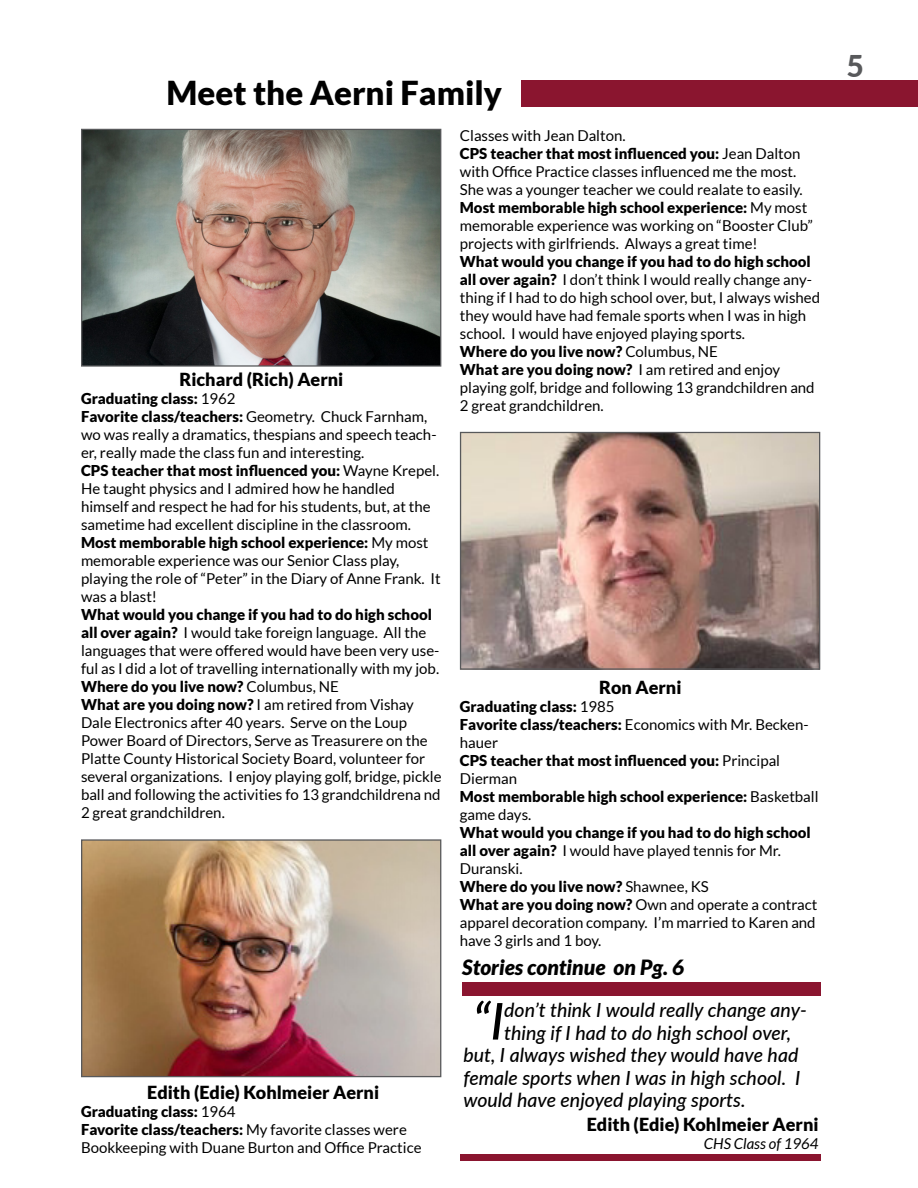
<style>
.page{position:relative;width:918px;height:1188px;background:#fff}
.page>*{position:absolute;margin:0;border:0;box-sizing:border-box;transform-origin:0 0}
.t1{font:italic 500 50.85px "Lato";color:#000}
.t2{font:900 33px "Lato";color:#000}
.t3{font:800 30px "Lato";color:#58595b}
.t4{font:italic 900 21px "Lato";color:#000}
.t5{font:italic 500 19.5px "Lato";color:#000}
.t6{font:900 18px "Lato";color:#000}
.t7{font:15px/18px "Lato";color:#000}
.t8{font:900 15px/18px "Lato";color:#000}
.t9{font:italic 15px "Lato";color:#000}
.s1{font-weight:900}
.s2{font-weight:400}
</style>
<div class="page">
<div style="left:521px;top:80px;width:397px;height:27px;background:#8a152f"></div>
<img style="left:83px;top:131px;width:356px;height:234px">
<div style="left:81px;top:129px;width:360px;height:238px;border:1px solid #58595b"></div>
<img style="left:83px;top:841px;width:356px;height:234px">
<div style="left:81px;top:839px;width:360px;height:238px;border:1px solid #58595b"></div>
<img style="left:462px;top:434px;width:356px;height:234px">
<div style="left:460px;top:432px;width:360px;height:238px;border:1px solid #58595b"></div>
<div style="left:462px;top:982px;width:359px;height:13px;background:#8a152f"></div>
<div style="left:460px;top:1154px;width:361px;height:7px;background:#8a152f"></div>
<h2 class="t2" style="left:167px;top:74px;width:337px">Meet the Aerni Family</h2>
<p class="t6" style="left:179px;top:369px;width:165px">Richard (Rich) Aerni</p>
<p class="t7" style="left:81px;top:390px;width:361px"><span class="s1">Graduating class:</span> 1962<br><span class="s1">Favorite class/teachers:</span> Geometry. Chuck Farnham, wo was really a dramatics, thespians and speech teach&shy;er, really made the class fun and interesting.<br><span class="s1">CPS teacher that most influenced you:</span> Wayne Krepel.<br>He taught physics and I admired how he handled himself and respect he had for his students, but, at the sametime had excellent discipline in the classroom.<br><span class="s1">Most memborable high school experience:</span> My most memorable experience was our Senior Class play, playing the role of “Peter” in the Diary of Anne Frank. It was a blast!</p>
<p class="t7" style="left:81px;top:606px;width:362px"><span class="s1">What would you change if you had to do high school all over again?</span> I would take foreign language. All the languages that were offered would have been very use&shy;ful as I did a lot of travelling internationally with my job.<br><span class="s1">Where do you live now?</span> Columbus, NE<br><span class="s1">What are you doing now?</span> I am retired from Vishay Dale Electronics after 40 years. Serve on the Loup Power Board of Directors, Serve as Treasurere on the Platte County Historical Society Board, volunteer for several organizations. I enjoy playing golf, bridge, pickle ball and following the activities fo 13 grandchildrena nd 2 great grandchildren.</p>
<p class="t6" style="left:147px;top:1082px;width:233px">Edith (Edie) Kohlmeier Aerni</p>
<p class="t7" style="left:81px;top:1102px;width:342px"><span class="s1">Graduating class:</span> 1964<br><span class="s1">Favorite class/teachers:</span> My favorite classes were<br>Bookkeeping with Duane Burton and Office Practice</p>
<p class="t7" style="left:460px;top:126px;width:355px">Classes with Jean Dalton.<br><span class="s1">CPS teacher that most influenced you:</span> Jean Dalton with Office Practice classes influenced me the most.<br>She was a younger teacher we could realate to easily.<br><span class="s1">Most memborable high school experience:</span> My most memorable experience was working on “Booster Club” projects with girlfriends. Always a great time!</p>
<p class="t7" style="left:460px;top:252px;width:362px"><span class="s1">What would you change if you had to do high school all over again?</span> I don’t think I would really change any&shy;thing if I had to do high school over, but, I always wished they would have had female sports when I was in high school. I would have enjoyed playing sports.<br><span class="s1">Where do you live now?</span> Columbus, NE<br><span class="s1">What are you doing now?</span> I am retired and enjoy playing golf, bridge and following 13 grandchildren and 2 great grandchildren.</p>
<p class="t6" style="left:599px;top:677px;width:84px">Ron Aerni</p>
<p class="t8" style="left:460px;top:697px;width:360px">Graduating class: <span class="s2">1985<br></span>Favorite class/teachers: <span class="s2">Economics with Mr. Becken&shy;hauer<br></span>CPS teacher that most influenced you: <span class="s2">Principal<br>Dierman<br></span>Most memborable high school experience: <span class="s2">Basketball game days.</span></p>
<p class="t7" style="left:460px;top:824px;width:359px"><span class="s1">What would you change if you had to do high school all over again?</span> I would have played tennis for Mr.<br>Duranski.<br><span class="s1">Where do you live now?</span> Shawnee, KS<br><span class="s1">What are you doing now?</span> Own and operate a contract apparel decoration company. I’m married to Karen and have 3 girls and 1 boy.</p>
<h3 class="t4" style="left:462px;top:955px;width:223px">Stories continue on Pg. 6</h3>
<h1 class="t1" style="left:473px;top:985px;width:33px">“I</h1>
<h3 class="t5" style="left:504px;top:996px;width:304px">don’t think I would really change any-</h3>
<h3 class="t5" style="left:504px;top:1018px;width:289px">thing if I had to do high school over,</h3>
<h3 class="t5" style="left:463px;top:1041px;width:337px">but, I always wished they would have had</h3>
<h3 class="t5" style="left:463px;top:1063px;width:339px">female sports when I was in high school. I</h3>
<h3 class="t5" style="left:463px;top:1086px;width:284px">would have enjoyed playing sports.</h3>
<p class="t6" style="left:587px;top:1114px;width:233px">Edith (Edie) Kohlmeier Aerni</p>
<p class="t9" style="left:704px;top:1135px;width:116px">CHS Class of 1964</p>
<h3 class="t3" style="left:847px;top:43px;width:19px">5</h3>
</div>
